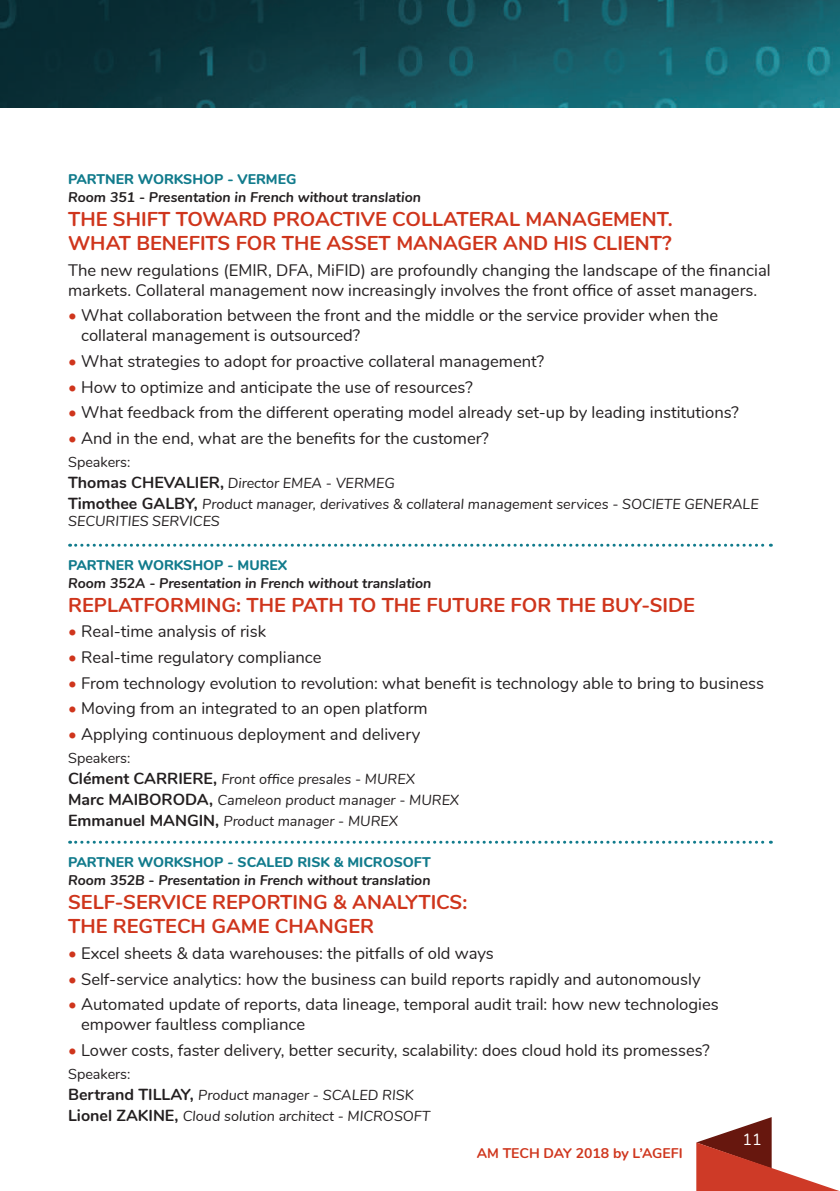
<style>
.page{position:relative;width:840px;height:1191px;background:#fff}
.page>*{position:absolute;margin:0;border:0;box-sizing:border-box;transform-origin:0 0}
.t1{font:700 20px/24px "Nunito";color:#cf351c}
.t2{font:16.6px/20px "Nunito";color:#231f20}
.t3{font:16px "Nunito";color:#fff}
.t4{font:italic 14.4px/21px "Nunito";color:#231f20}
.t5{font:italic 700 14px "Nunito";color:#231f20}
.t6{font:800 14px "Nunito";color:#117b8c}
.t7{font:700 14px "Nunito";color:#cf351c}
.s1{color:#cf351c}
.s2{font-style:normal}
.s3{font-weight:700;font-style:normal;font-size:16px}
</style>
<div class="page">
<svg style="left:696px;top:1117px;width:143px;height:74px"></svg>
<img style="left:0;top:0;width:839px;height:108px">
<svg style="left:70px;top:544px;width:701px;height:3px"></svg>
<svg style="left:70px;top:840px;width:701px;height:3px"></svg>
<p class="t6" style="left:68px;top:169px;width:230px">PARTNER WORKSHOP - VERMEG</p>
<p class="t5" style="left:68px;top:187px;width:354px">Room 351 - Presentation in French without translation</p>
<p class="t1" style="left:68px;top:206px;width:605px">THE SHIFT TOWARD PROACTIVE COLLATERAL MANAGEMENT.<br>WHAT BENEFITS FOR THE ASSET MANAGER AND HIS CLIENT?</p>
<p class="t2" style="left:68px;top:259px;width:703px">The new regulations (EMIR, DFA, MiFID) are profoundly changing the landscape of the financial markets. Collateral management now increasingly involves the front office of asset managers.</p>
<p class="t2" style="left:81px;top:305px;width:638px;text-indent:-13px"><span class="s1">•</span> What collaboration between the front and the middle or the service provider when the collateral management is outsourced?</p>
<p class="t2" style="left:68px;top:350px;width:477px"><span class="s1">•</span> What strategies to adopt for proactive collateral management?</p>
<p class="t2" style="left:68px;top:376px;width:406px"><span class="s1">•</span> How to optimize and anticipate the use of resources?</p>
<p class="t2" style="left:68px;top:401px;width:672px"><span class="s1">•</span> What feedback from the different operating model already set-up by leading institutions?</p>
<p class="t2" style="left:68px;top:427px;width:422px"><span class="s1">•</span> And in the end, what are the benefits for the customer?</p>
<p class="t4" style="left:68px;top:450px;width:691px"><span class="s2">Speakers:<br></span><span class="s3">Thomas CHEVALIER,</span> Director EMEA - VERMEG<br><span class="s3">Timothee GALBY,</span> Product manager, derivatives &amp; collateral management services - SOCIETE GENERALE</p>
<p class="t4" style="left:68px;top:510px;width:153px">SECURITIES SERVICES</p>
<p class="t6" style="left:68px;top:554px;width:220px">PARTNER WORKSHOP - MUREX</p>
<p class="t5" style="left:68px;top:572px;width:364px">Room 352A - Presentation in French without translation</p>
<p class="t1" style="left:68px;top:591px;width:628px">REPLATFORMING: THE PATH TO THE FUTURE FOR THE BUY-SIDE</p>
<p class="t2" style="left:68px;top:620px;width:199px"><span class="s1">•</span> Real-time analysis of risk</p>
<p class="t2" style="left:68px;top:646px;width:255px"><span class="s1">•</span> Real-time regulatory compliance</p>
<p class="t2" style="left:68px;top:672px;width:697px"><span class="s1">•</span> From technology evolution to revolution: what benefit is technology able to bring to business</p>
<p class="t2" style="left:68px;top:697px;width:361px"><span class="s1">•</span> Moving from an integrated to an open platform</p>
<p class="t2" style="left:68px;top:723px;width:353px"><span class="s1">•</span> Applying continuous deployment and delivery</p>
<p class="t4" style="left:68px;top:746px;width:392px"><span class="s2">Speakers:<br></span><span class="s3">Clément CARRIERE,</span> Front office presales - MUREX<br><span class="s3">Marc MAIBORODA,</span> Cameleon product manager - MUREX <span class="s3">Emmanuel MANGIN,</span> Product manager - MUREX</p>
<p class="t6" style="left:68px;top:852px;width:364px">PARTNER WORKSHOP - SCALED RISK &amp; MICROSOFT</p>
<p class="t5" style="left:68px;top:870px;width:364px">Room 352B - Presentation in French without translation</p>
<p class="t1" style="left:68px;top:889px;width:400px">SELF-SERVICE REPORTING &amp; ANALYTICS:<br>THE REGTECH GAME CHANGER</p>
<p class="t2" style="left:68px;top:942px;width:427px"><span class="s1">•</span> Excel sheets &amp; data warehouses: the pitfalls of old ways</p>
<p class="t2" style="left:68px;top:968px;width:633px"><span class="s1">•</span> Self-service analytics: how the business can build reports rapidly and autonomously</p>
<p class="t2" style="left:81px;top:993px;width:639px;text-indent:-13px"><span class="s1">•</span> Automated update of reports, data lineage, temporal audit trail: how new technologies empower faultless compliance</p>
<p class="t2" style="left:68px;top:1039px;width:642px"><span class="s1">•</span> Lower costs, faster delivery, better security, scalability: does cloud hold its promesses?</p>
<p class="t4" style="left:68px;top:1062px;width:364px"><span class="s2">Speakers:<br></span><span class="s3">Bertrand TILLAY,</span> Product manager - SCALED RISK<br><span class="s3">Lionel ZAKINE,</span> Cloud solution architect - MICROSOFT</p>
<p class="t7" style="left:476px;top:1142px;width:207px">AM TECH DAY 2018 by L’AGEFI</p>
<p class="t3" style="left:742px;top:1127px;width:21px">11</p>
</div>
